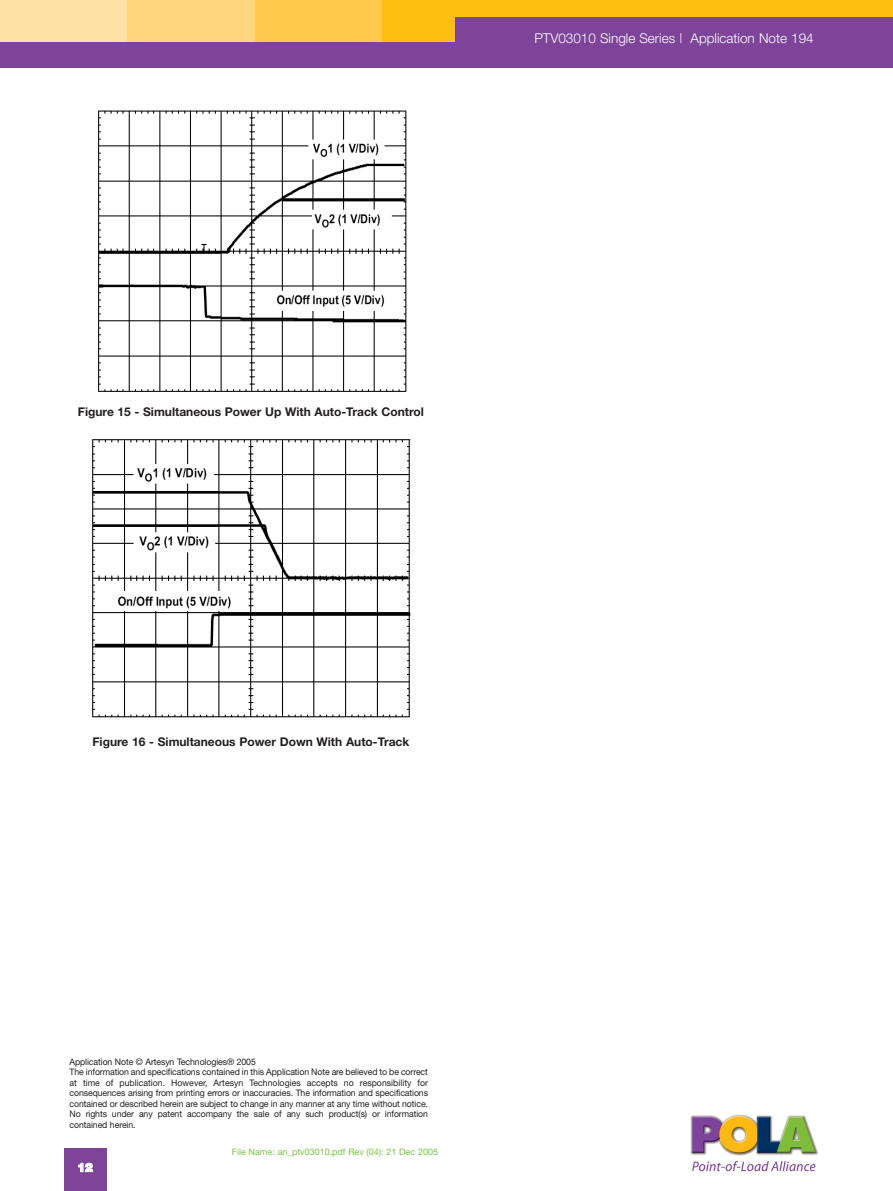
<style>
.page{position:relative;width:893px;height:1191px;background:#fff}
.page>*{position:absolute;margin:0;border:0;box-sizing:border-box;transform-origin:0 0}
.t1{font:300 13.5px "Helvetica Neue";color:#fff}
.t2{font:700 12px "Helvetica Neue";color:#231f20}
.t3{font:900 12px "Helvetica Neue";color:#fff}
.t4{font:9px/10.5px "Helvetica Neue";letter-spacing:-.01em;color:#231f20}
.t5{font:9px "Helvetica Neue";color:#7bc142}
</style>
<div class="page">
<div style="left:0;top:0;width:128px;height:43px;background:#ffe1a5"></div>
<div style="left:128px;top:0;width:127px;height:43px;background:#fed57c"></div>
<div style="left:255px;top:0;width:128px;height:43px;background:#fec94d"></div>
<div style="left:383px;top:0;width:510px;height:43px;background:#fdbe12"></div>
<div style="left:455px;top:17px;width:438px;height:26px;background:#7d449a"></div>
<div style="left:0;top:43px;width:893px;height:25px;background:#7d449a"></div>
<div style="left:64px;top:1148px;width:42px;height:43px;background:#7d449a"></div>
<img style="left:690px;top:1114px;width:128px;height:58px">
<img style="left:98px;top:110px;width:309px;height:282px">
<img style="left:92px;top:439px;width:319px;height:279px">
<h1 class="t1" style="left:534px;top:33px;width:281px">PTV03010 Single Series | Application Note 194</h1>
<h2 class="t2" style="left:78px;top:407px;width:348px">Figure 15 - Simultaneous Power Up With Auto-Track Control</h2>
<h2 class="t2" style="left:93px;top:737px;width:318px">Figure 16 - Simultaneous Power Down With Auto-Track</h2>
<p class="t4" style="left:70px;top:1057px;width:360px">Application Note © Artesyn Technologies® 2005<br>The information and specifications contained in this Application Note are believed to be correct at time of publication. However, Artesyn Technologies accepts no responsibility for consequences arising from printing errors or inaccuracies. The information and specifications contained or described herein are subject to change in any manner at any time without notice.<br>No rights under any patent accompany the sale of any such product(s) or information contained herein.</p>
<h2 class="t3" style="left:77px;top:1163px;width:17px">12</h2>
<p class="t5" style="left:232px;top:1148px;width:208px">File Name: an_ptv03010.pdf Rev (04): 21 Dec 2005</p>
</div>
